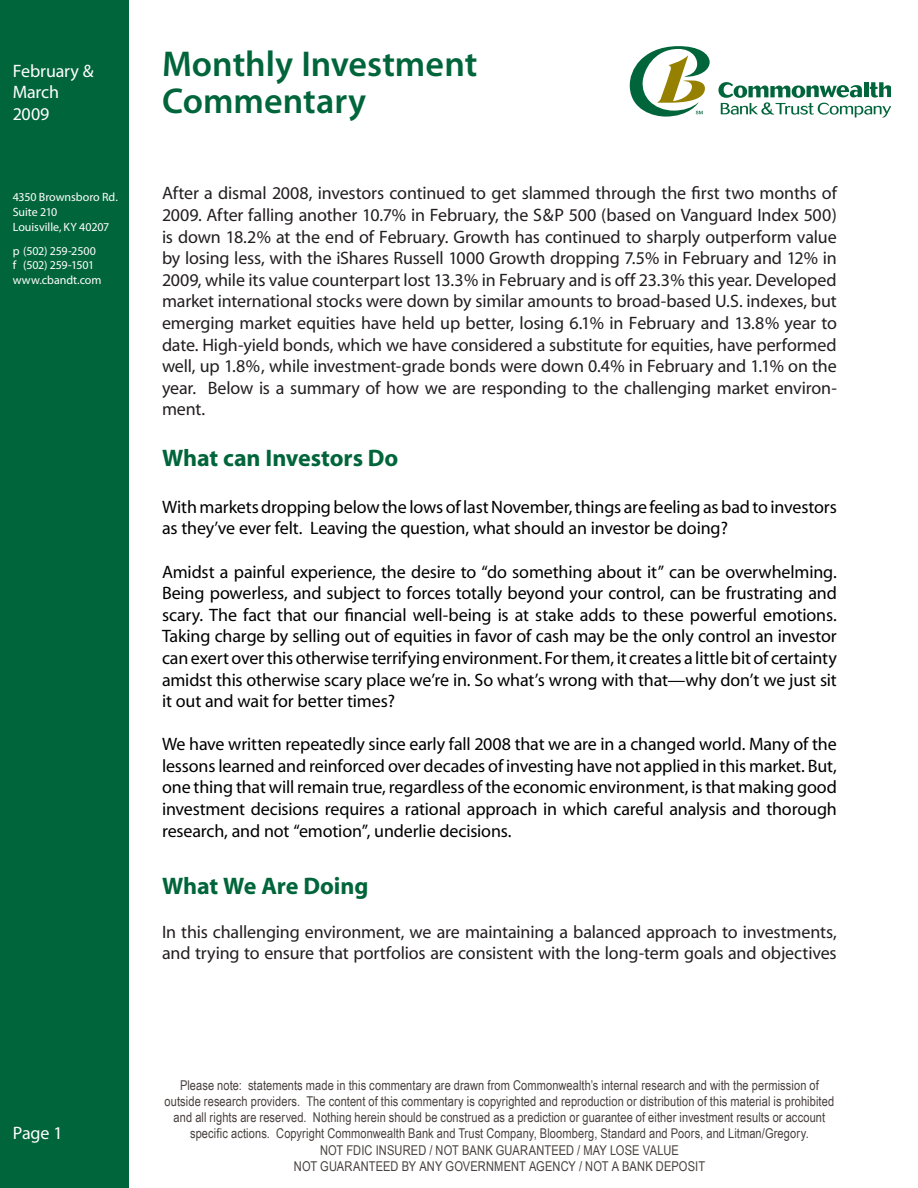
<style>
.page{position:relative;width:918px;height:1188px;background:#fff}
.page>*{position:absolute;margin:0;border:0;box-sizing:border-box;transform-origin:0 0}
.t1{font:600 36px/37.5px "Myriad Pro";color:#00653a}
.t2{font:700 24px "Myriad";letter-spacing:-.005em;color:#00653a}
.t3{font:18px/21.6px "Myriad";letter-spacing:-.01em;color:#000;text-align:justify}
.t4{font:18px/21.6px "Myriad";letter-spacing:-.01em;color:#231f20;text-align:justify}
.t5{font:18px/21.6px "Myriad Pro";letter-spacing:-.01em;color:#fff}
.t6{font:18px "Myriad";color:#fff}
.t7{font:13.5px/16.2px "Arial Narrow";letter-spacing:.005em;color:#48403e;text-align:center}
.t8{font:12px/15px "Myriad Pro";letter-spacing:-.005em;color:#fff}
</style>
<div class="page">
<div style="left:0;top:0;width:128px;height:1188px;background:#00653a"></div>
<svg style="left:629px;top:46px;width:81px;height:71px"></svg>
<svg style="left:718px;top:82px;width:173px;height:36px"></svg>
<p class="t5" style="left:13px;top:59px;width:82px">February &amp;<br>March<br>2009</p>
<p class="t8" style="left:13px;top:189px;width:107px">4350 Brownsboro Rd.<br>Suite 210<br>Louisville, KY 40207</p>
<p class="t8" style="left:13px;top:244px;width:90px;line-height:14.4px">p (502) 259-2500 f (502) 259-1501 www.cbandt.com</p>
<h1 class="t1" style="left:162px;top:44px;width:317px">Monthly Investment<br>Commentary</h1>
<p class="t4" style="left:162px;top:183px;width:676px">After a dismal 2008, investors continued to get slammed through the first two months of 2009. After falling another 10.7% in February, the S&amp;P 500 (based on Vanguard Index 500) is down 18.2% at the end of February. Growth has continued to sharply outperform value by losing less, with the iShares Russell 1000 Growth dropping 7.5% in February and 12% in 2009, while its value counterpart lost 13.3% in February and is off 23.3% this year. Developed market international stocks were down by similar amounts to broad-based U.S. indexes, but emerging market equities have held up better, losing 6.1% in February and 13.8% year to date. High-yield bonds, which we have considered a substitute for equities, have performed well, up 1.8%, while investment-grade bonds were down 0.4% in February and 1.1% on the year. Below is a summary of how we are responding to the challenging market environ&shy;ment.</p>
<h2 class="t2" style="left:162px;top:445px;width:238px">What can Investors Do</h2>
<p class="t3" style="left:162px;top:497px;width:676px">With markets dropping below the lows of last November, things are feeling as bad to investors as they’ve ever felt. Leaving the question, what should an investor be doing?</p>
<p class="t3" style="left:162px;top:561px;width:676px">Amidst a painful experience, the desire to “do something about it” can be overwhelming.<br>Being powerless, and subject to forces totally beyond your control, can be frustrating and scary. The fact that our financial well-being is at stake adds to these powerful emotions.<br>Taking charge by selling out of equities in favor of cash may be the only control an investor can exert over this otherwise terrifying environment. For them, it creates a little bit of certainty amidst this otherwise scary place we’re in. So what’s wrong with that—why don’t we just sit it out and wait for better times?</p>
<p class="t3" style="left:162px;top:734px;width:676px">We have written repeatedly since early fall 2008 that we are in a changed world. Many of the lessons learned and reinforced over decades of investing have not applied in this market. But, one thing that will remain true, regardless of the economic environment, is that making good investment decisions requires a rational approach in which careful analysis and thorough research, and not “emotion”, underlie decisions.</p>
<h2 class="t2" style="left:162px;top:874px;width:208px">What We Are Doing</h2>
<p class="t4" style="left:162px;top:921px;width:676px">In this challenging environment, we are maintaining a balanced approach to investments, and trying to ensure that portfolios are consistent with the long-term goals and objectives</p>
<p class="t6" style="left:13px;top:1124px;width:51px">Page 1</p>
<p class="t7" style="left:165px;top:1077px;width:671px">Please note: statements made in this commentary are drawn from Commonwealth’s internal research and with the permission of outside research providers. The content of this commentary is copyrighted and reproduction or distribution of this material is prohibited and all rights are reserved. Nothing herein should be construed as a prediction or guarantee of either investment results or account specific actions. Copyright Commonwealth Bank and Trust Company, Bloomberg, Standard and Poors, and Litman/Gregory.<br>NOT FDIC INSURED / NOT BANK GUARANTEED / MAY LOSE VALUE<br>NOT GUARANTEED BY ANY GOVERNMENT AGENCY / NOT A BANK DEPOSIT</p>
</div>
